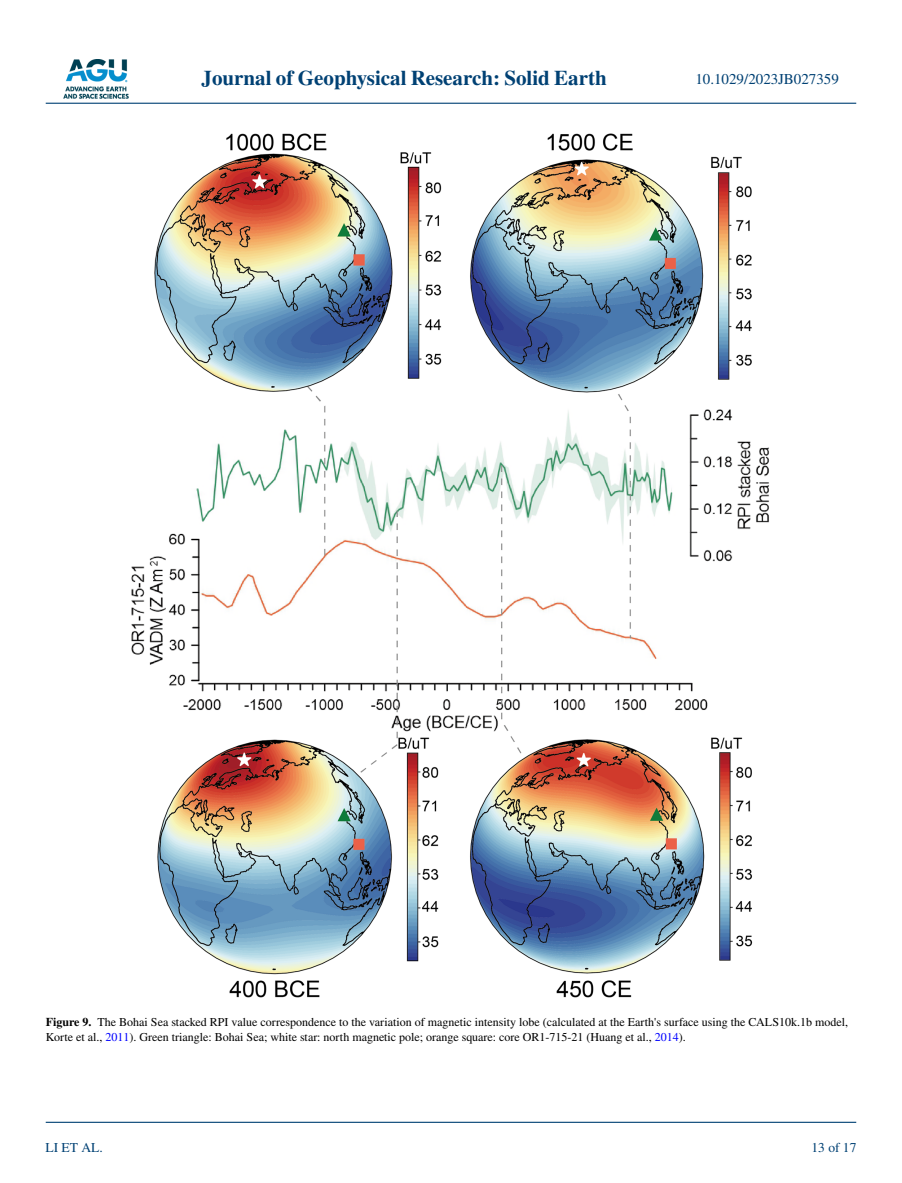
<style>
.page{position:relative;width:902px;height:1183px;background:#fff}
.page>*{position:absolute;margin:0;border:0;box-sizing:border-box;transform-origin:0 0}
.t1{font:700 21px "STIX";color:#004174}
.t2{font:15px "STIX";color:#004174}
.t3{font:13.5px "STIX";color:#004174}
.t4{font:12px/15px "STIX";color:#000}
.s1{font-weight:700}
.s2{color:#00f}
</style>
<div class="page">
<img style="left:63px;top:60px;width:65px;height:39px">
<hr style="left:46px;top:103px;width:810px;height:1px;background:#004174">
<hr style="left:46px;top:1121px;width:810px;height:1px;background:#004174">
<img style="left:131px;top:134px;width:638px;height:863px">
<h1 class="t1" style="left:201px;top:66px;width:407px">Journal of Geophysical Research: Solid Earth</h1>
<p class="t2" style="left:695px;top:69px;width:145px">10.1029/2023JB027359</p>
<p class="t4" style="left:46px;top:1015px;width:803px"><span class="s1">Figure 9.</span> The Bohai Sea stacked RPI value correspondence to the variation of magnetic intensity lobe (calculated at the Earth's surface using the CALS10k.1b model,<br>Korte et al., <span class="s2">2011</span>). Green triangle: Bohai Sea; white star: north magnetic pole; orange square: core OR1-715-21 (Huang et al., <span class="s2">2014</span>).</p>
<p class="t3" style="left:45px;top:1138px;width:59px">LI ET AL.</p>
<p class="t3" style="left:811px;top:1138px;width:46px">13 of 17</p>
</div>
